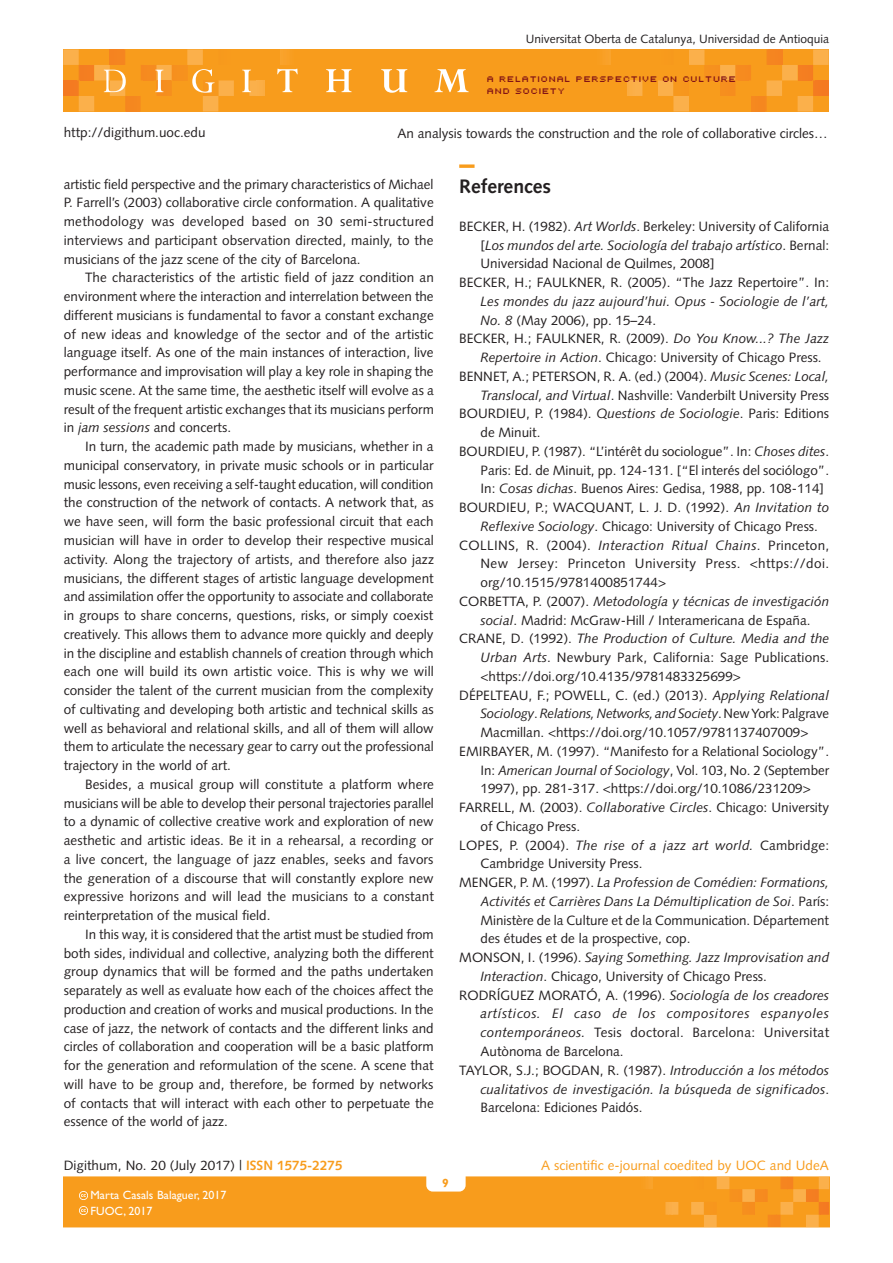
<style>
.page{position:relative;width:893px;height:1263px;background:#fff}
.page>*{position:absolute;margin:0;border:0;box-sizing:border-box;transform-origin:0 0}
._03_SUBTITOL{font:700 19.5px "Syntax LT";color:#231f20}
._02_PARAGRAF_GENERAL{font:13.5px/18.8px "Syntax LT";color:#231f20;text-align:justify}
._02_Bibliografia{font:13.5px/18.8px "Syntax LT";color:#231f20;text-align:justify}
._02_Bibliografia-2{font:italic 13.5px/18.8px "Syntax LT";letter-spacing:.005em;color:#231f20;text-align:justify}
._02_PRIMER_PARAGRAF{font:13.5px/18.8px "Syntax LT";color:#231f20;text-align:justify}
.t1{font:13.5px "Syntax LT";color:#f89c1c}
.t2{font:12px "Syntax LT";color:#231f20}
.t3{font:12px/15.8px "Gill Sans";color:#fff}
.t4{font:700 12px "Gill Sans";color:#f89c1c}
.t5{font:9px/12px "Uni 0554";color:#821316}
.s1{font-style:italic}
.s2{font-style:normal}
.s3{font-weight:700;color:#f89c1c}
</style>
<div class="page">
<hr style="left:829px;top:1177px;width:1px;height:50px;background:#f47921">
<svg style="left:64px;top:1177px;width:765px;height:50px;background:#f89d21"></svg>
<div style="left:63px;top:49px;width:766px;height:62px;background:#f89c1c"></div>
<hr style="left:265px;top:49px;width:1px;height:62px;background:#faab40">
<hr style="left:278px;top:49px;width:2px;height:62px;background:#f9a430">
<hr style="left:625px;top:49px;width:2px;height:62px;background:#faab40">
<hr style="left:612px;top:49px;width:1px;height:62px;background:#f9a430">
<svg style="left:605px;top:49px;width:6px;height:16px"></svg>
<svg style="left:627px;top:49px;width:202px;height:62px"></svg>
<hr style="left:815px;top:80px;width:4px;height:16px;background:#f47b21">
<hr style="left:819px;top:80px;width:3px;height:16px;background:#f47a21">
<hr style="left:822px;top:80px;width:3px;height:16px;background:#f47921">
<hr style="left:825px;top:80px;width:4px;height:16px;background:#f47921">
<svg style="left:63px;top:49px;width:202px;height:62px"></svg>
<svg style="left:277px;top:49px;width:21px;height:43px"></svg>
<svg style="left:326px;top:69px;width:26px;height:23px"></svg>
<svg style="left:381px;top:69px;width:26px;height:24px"></svg>
<svg style="left:434px;top:69px;width:35px;height:23px"></svg>
<svg style="left:459px;top:164px;width:16px;height:4px"></svg>
<p class="t2" style="left:526px;top:32px;width:305px">Universitat Oberta de Catalunya, Universidad de Antioquia</p>
<p class="t5" style="left:488px;top:72px;width:251px">A RELATIONAL PERSPECTIVE ON CULTURE<br>AND SOCIETY</p>
<p class="_02_PARAGRAF_GENERAL" style="left:64px;top:123px;width:143px">http://digithum.uoc.edu</p>
<p class="_02_PARAGRAF_GENERAL" style="left:398px;top:124px;width:432px">An analysis towards the construction and the role of collaborative circles…</p>
<p class="_02_PRIMER_PARAGRAF" style="left:64px;top:175px;width:372px">artistic field perspective and the primary characteristics of Michael P. Farrell’s (2003) collaborative circle conformation. A qualitative methodology was developed based on 30 semi-structured interviews and participant observation directed, mainly, to the musicians of the jazz scene of the city of Barcelona.</p>
<p class="_02_PARAGRAF_GENERAL" style="left:64px;top:268px;width:372px;text-indent:21px">The characteristics of the artistic field of jazz condition an environment where the interaction and interrelation between the different musicians is fundamental to favor a constant exchange of new ideas and knowledge of the sector and of the artistic language itself. As one of the main instances of interaction, live performance and improvisation will play a key role in shaping the music scene. At the same time, the aesthetic itself will evolve as a result of the frequent artistic exchanges that its musicians perform in <span class="s1">jam sessions</span> and concerts.</p>
<p class="_02_PARAGRAF_GENERAL" style="left:64px;top:437px;width:372px;text-indent:21px">In turn, the academic path made by musicians, whether in a municipal conservatory, in private music schools or in particular music lessons, even receiving a self-taught education, will condition the construction of the network of contacts. A network that, as we have seen, will form the basic professional circuit that each musician will have in order to develop their respective musical activity. Along the trajectory of artists, and therefore also jazz musicians, the different stages of artistic language development and assimilation offer the opportunity to associate and collaborate in groups to share concerns, questions, risks, or simply coexist creatively. This allows them to advance more quickly and deeply in the discipline and establish channels of creation through which each one will build its own artistic voice. This is why we will consider the talent of the current musician from the complexity of cultivating and developing both artistic and technical skills as well as behavioral and relational skills, and all of them will allow them to articulate the necessary gear to carry out the professional trajectory in the world of art.</p>
<p class="_02_PARAGRAF_GENERAL" style="left:64px;top:775px;width:372px;text-indent:21px">Besides, a musical group will constitute a platform where musicians will be able to develop their personal trajectories parallel to a dynamic of collective creative work and exploration of new aesthetic and artistic ideas. Be it in a rehearsal, a recording or a live concert, the language of jazz enables, seeks and favors the generation of a discourse that will constantly explore new expressive horizons and will lead the musicians to a constant reinterpretation of the musical field.</p>
<p class="_02_PARAGRAF_GENERAL" style="left:64px;top:925px;width:371px;text-indent:21px">In this way, it is considered that the artist must be studied from both sides, individual and collective, analyzing both the different group dynamics that will be formed and the paths undertaken separately as well as evaluate how each of the choices affect the production and creation of works and musical productions. In the case of jazz, the network of contacts and the different links and circles of collaboration and cooperation will be a basic platform for the generation and reformulation of the scene. A scene that will have to be group and, therefore, be formed by networks of contacts that will interact with each other to perpetuate the essence of the world of jazz.</p>
<p class="_03_SUBTITOL" style="left:459px;top:175px;width:94px">References</p>
<p class="_02_Bibliografia" style="left:480px;top:217px;width:350px;text-indent:-21px">BECKER, H. (1982). <span class="s1">Art Worlds</span>. Berkeley: University of California [<span class="s1">Los mundos del arte. Sociología del trabajo artístico</span>. Bernal:<br>Universidad Nacional de Quilmes, 2008]</p>
<p class="_02_Bibliografia" style="left:480px;top:273px;width:350px;text-indent:-21px">BECKER, H.; FAULKNER, R. (2005). “The Jazz Repertoire”. In:<br><span class="s1">Les mondes du jazz aujourd’hui. Opus - Sociologie de l’art, No. 8</span> (May 2006), pp. 15–24.</p>
<p class="_02_Bibliografia" style="left:480px;top:329px;width:350px;text-indent:-21px">BECKER, H.; FAULKNER, R. (2009). <span class="s1">Do You Know...? The Jazz<br>Repertoire in Action</span>. Chicago: University of Chicago Press.</p>
<p class="_02_Bibliografia" style="left:459px;top:367px;width:371px;text-align:right">BENNET, A.; PETERSON, R. A. (ed.) (2004). <span class="s1">Music Scenes: Local,<br>Translocal, and Virtual</span>. Nashville: Vanderbilt University Press</p>
<p class="_02_Bibliografia" style="left:480px;top:404px;width:350px;text-indent:-21px">BOURDIEU, P. (1984). <span class="s1">Questions de Sociologie</span>. Paris: Editions de Minuit.</p>
<p class="_02_Bibliografia" style="left:480px;top:442px;width:350px;text-indent:-21px">BOURDIEU, P. (1987). “L’intérêt du sociologue”. In: <span class="s1">Choses dites</span>.<br>Paris: Ed. de Minuit, pp. 124-131. [“El interés del sociólogo”.<br>In: <span class="s1">Cosas dichas</span>. Buenos Aires: Gedisa, 1988, pp. 108-114]</p>
<p class="_02_Bibliografia" style="left:480px;top:498px;width:350px;text-indent:-21px">BOURDIEU, P.; WACQUANT, L. J. D. (1992). <span class="s1">An Invitation to<br>Reflexive Sociology</span>. Chicago: University of Chicago Press.</p>
<p class="_02_Bibliografia" style="left:480px;top:536px;width:350px;text-indent:-21px">COLLINS, R. (2004). <span class="s1">Interaction Ritual Chains</span>. Princeton, New Jersey: Princeton University Press. &lt;https://doi. org/10.1515/9781400851744&gt;</p>
<p class="_02_Bibliografia" style="left:459px;top:592px;width:371px;text-align:center">CORBETTA, P. (2007). <span class="s1">Metodología y técnicas de investigación social</span>. Madrid: McGraw-Hill / Interamericana de España.</p>
<p class="_02_Bibliografia" style="left:480px;top:629px;width:350px;text-indent:-21px">CRANE, D. (1992). <span class="s1">The Production of Culture. Media and the Urban Arts</span>. Newbury Park, California: Sage Publications. &lt;https://doi.org/10.4135/9781483325699&gt;</p>
<p class="_02_Bibliografia" style="left:480px;top:686px;width:350px;text-indent:-21px">DÉPELTEAU, F.; POWELL, C. (ed.) (2013). <span class="s1">Applying Relational Sociology</span>. <span class="s1">Relations, Networks, and Society</span>. New York: Palgrave Macmillan. &lt;https://doi.org/10.1057/9781137407009&gt;</p>
<p class="_02_Bibliografia" style="left:480px;top:742px;width:350px;text-indent:-21px">EMIRBAYER, M. (1997). “Manifesto for a Relational Sociology”.<br>In: <span class="s1">American Journal of Sociology</span>, Vol. 103, No. 2 (September 1997), pp. 281-317. &lt;https://doi.org/10.1086/231209&gt;</p>
<p class="_02_Bibliografia" style="left:480px;top:798px;width:350px;text-indent:-21px">FARRELL, M. (2003). <span class="s1">Collaborative Circles</span>. Chicago: University of Chicago Press.</p>
<p class="_02_Bibliografia" style="left:480px;top:836px;width:350px;text-indent:-21px">LOPES, P. (2004). <span class="s1">The rise of a jazz art world.</span> Cambridge:<br>Cambridge University Press.</p>
<p class="_02_Bibliografia" style="left:480px;top:873px;width:350px;text-indent:-21px">MENGER, P. M. (1997). <span class="s1">La Profession de Comédien: Formations, Activités et Carrières Dans La Démultiplication de Soi</span>. París:<br>Ministère de la Culture et de la Communication. Département des études et de la prospective, cop.</p>
<p class="_02_Bibliografia" style="left:480px;top:948px;width:350px;text-indent:-21px">MONSON, I. (1996). <span class="s1">Saying Something. Jazz Improvisation and<br>Interaction</span>. Chicago, University of Chicago Press.</p>
<p class="_02_Bibliografia-2" style="left:480px;top:986px;width:350px;text-indent:-21px"><span class="s2">RODRÍGUEZ MORATÓ, A. (1996).</span> Sociología de los creadores artísticos. El caso de los compositores espanyoles contemporáneos. <span class="s2">Tesis doctoral. Barcelona: Universitat Autònoma de Barcelona.</span></p>
<p class="_02_Bibliografia-2" style="left:480px;top:1061px;width:350px;text-indent:-21px"><span class="s2">TAYLOR, S.J.; BOGDAN, R. (1987).</span> Introducción a los métodos cualitativos de investigación. la búsqueda de significados<span class="s2">.<br>Barcelona: Ediciones Paidós.</span></p>
<p class="_02_PARAGRAF_GENERAL" style="left:64px;top:1156px;width:280px">Digithum, No. 20 (July 2017) | <span class="s3">ISSN 1575-2275</span></p>
<p class="t1" style="left:541px;top:1157px;width:289px">A scientific e-journal coedited by UOC and UdeA</p>
<p class="t4" style="left:442px;top:1176px;width:8px">9</p>
<p class="t3" style="left:91px;top:1187px;width:137px">Marta Casals Balaguer, 2017<br>FUOC, 2017</p>
</div>
